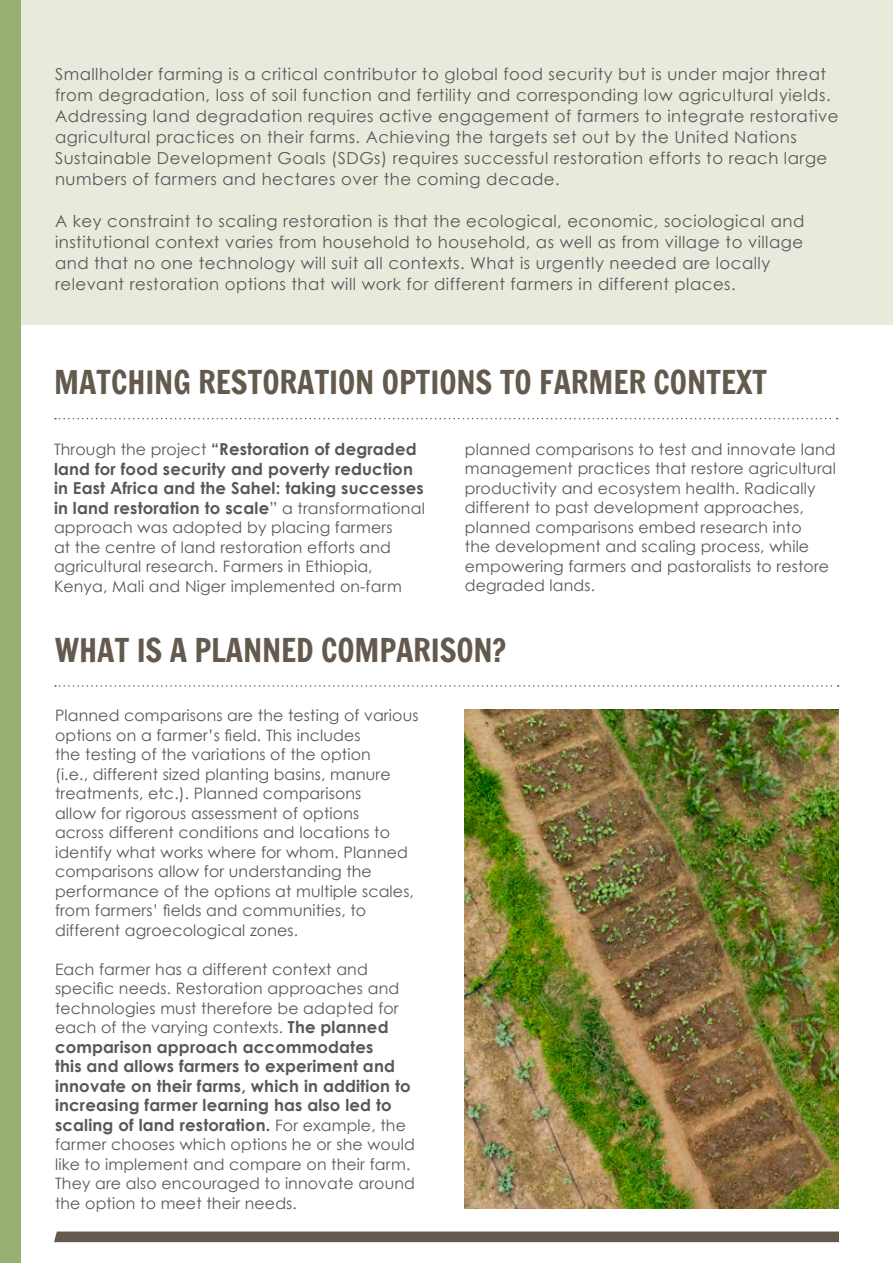
<style>
.page{position:relative;width:893px;height:1263px;background:#fff}
.page>*{position:absolute;margin:0;border:0;box-sizing:border-box;transform-origin:0 0}
.t1{font:31.5px "Francois One";letter-spacing:-.005em;color:#63594d}
.t2{font:16.5px/21px "Century Gothic";letter-spacing:.03em;color:#57585a}
.t3{font:700 16.5px/19.5px "Century Gothic";letter-spacing:.01em;color:#57585a}
.t4{font:15.75px/19.5px "Century Gothic";letter-spacing:.01em;color:#57585a}
.s1{font-weight:400;font-size:15.75px}
.s2{font-weight:400}
.s3{font-weight:700;font-size:16.5px}
</style>
<div class="page">
<div style="left:0;top:0;width:893px;height:324px;background:#e7ebdc"></div>
<div style="left:0;top:0;width:20px;height:1263px;background:#9ab073"></div>
<svg style="left:55px;top:685px;width:784px;height:2px"></svg>
<svg style="left:55px;top:418px;width:783px;height:1px"></svg>
<img style="left:465px;top:709px;width:374px;height:499px">
<svg style="left:54px;top:1231px;width:785px;height:11px;background:#6a6155"></svg>
<p class="t2" style="left:55px;top:63px;width:785px">Smallholder farming is a critical contributor to global food security but is under major threat from degradation, loss of soil function and fertility and corresponding low agricultural yields.<br>Addressing land degradation requires active engagement of farmers to integrate restorative agricultural practices on their farms. Achieving the targets set out by the United Nations Sustainable Development Goals (SDGs) requires successful restoration efforts to reach large numbers of farmers and hectares over the coming decade.</p>
<p class="t2" style="left:55px;top:210px;width:751px">A key constraint to scaling restoration is that the ecological, economic, sociological and institutional context varies from household to household, as well as from village to village and that no one technology will suit all contexts. What is urgently needed are locally relevant restoration options that will work for different farmers in different places.</p>
<p class="t1" style="left:54px;top:365px;width:715px">MATCHING RESTORATION OPTIONS TO FARMER CONTEXT</p>
<p class="t3" style="left:54px;top:439px;width:372px"><span class="s1">Through the project</span> “Restoration of degraded land for food security and poverty reduction in East Africa and the Sahel: taking successes in land restoration to scale<span class="s2">”</span> <span class="s1">a transformational</span></p>
<p class="t4" style="left:54px;top:517px;width:349px">approach was adopted by placing farmers at the centre of land restoration efforts and agricultural research. Farmers in Ethiopia, Kenya, Mali and Niger implemented on-farm</p>
<p class="t4" style="left:465px;top:439px;width:373px">planned comparisons to test and innovate land management practices that restore agricultural productivity and ecosystem health. Radically different to past development approaches, planned comparisons embed research into<br>the development and scaling process, while empowering farmers and pastoralists to restore degraded lands.</p>
<p class="t1" style="left:55px;top:632px;width:453px">WHAT IS A PLANNED COMPARISON?</p>
<p class="t4" style="left:55px;top:705px;width:365px">Planned comparisons are the testing of various options on a farmer’s field. This includes<br>the testing of the variations of the option<br>(i.e., different sized planting basins, manure treatments, etc.). Planned comparisons<br>allow for rigorous assessment of options<br>across different conditions and locations to identify what works where for whom. Planned comparisons allow for understanding the performance of the options at multiple scales, from farmers’ fields and communities, to different agroecological zones.</p>
<p class="t4" style="left:55px;top:959px;width:346px">Each farmer has a different context and specific needs. Restoration approaches and technologies must therefore be adapted for each of the varying contexts. <span class="s3">The planned</span></p>
<p class="t3" style="left:55px;top:1036px;width:357px">comparison approach accommodates<br>this and allows farmers to experiment and innovate on their farms, which in addition to increasing farmer learning has also led to scaling of land restoration. <span class="s1">For example, the</span></p>
<p class="t4" style="left:55px;top:1134px;width:361px">farmer chooses which options he or she would like to implement and compare on their farm.<br>They are also encouraged to innovate around the option to meet their needs.</p>
</div>
